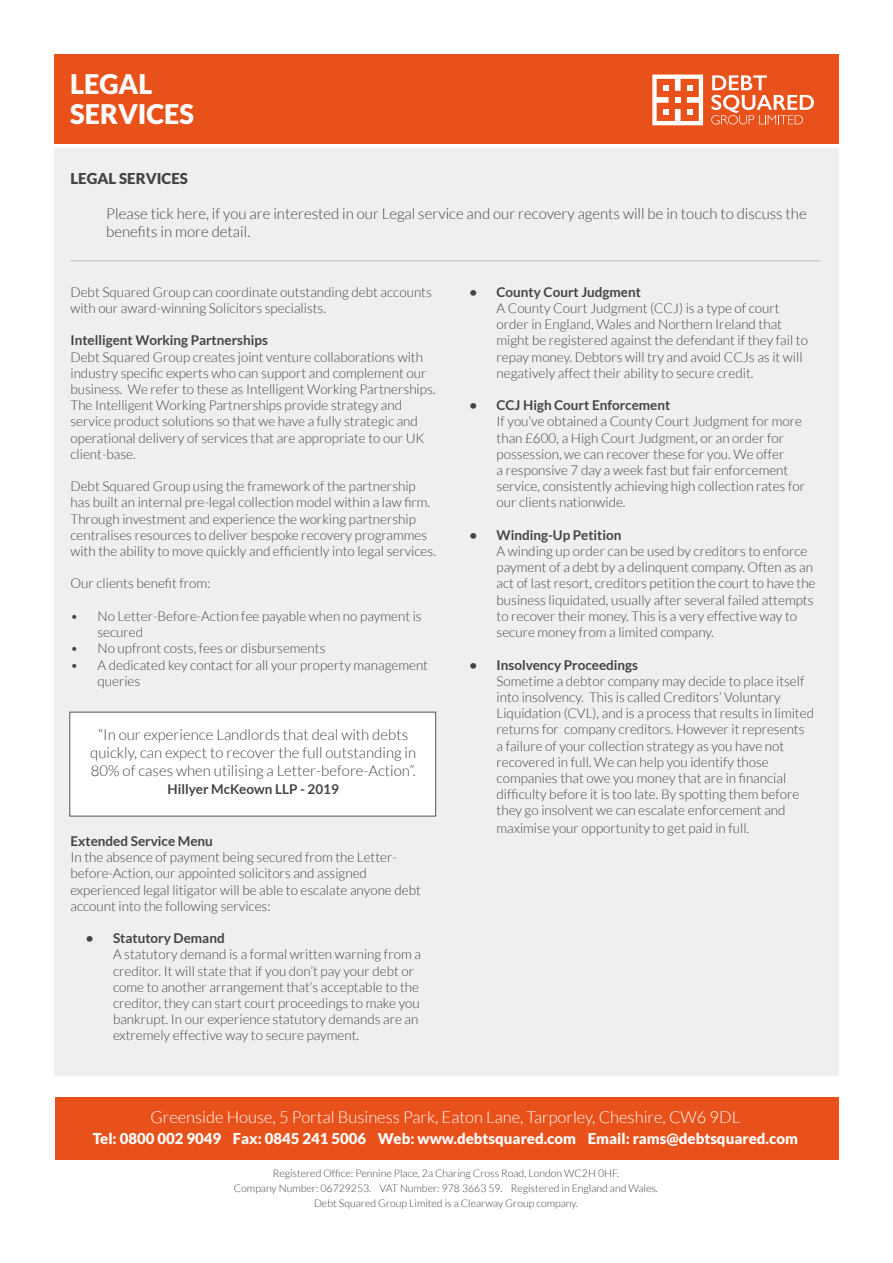
<style>
.page{position:relative;width:893px;height:1263px;background:#fff}
.page>*{position:absolute;margin:0;border:0;box-sizing:border-box;transform-origin:0 0}
.t1{font:900 27px/30px "Lato";color:#fff}
.t2{font:300 16.5px "Lato";color:#fff}
.t3{font:300 15px/18px "Lato";color:#444;text-align:center}
.t4{font:900 15px "Lato";color:#fff}
.t5{font:900 15px "Lato";color:#444}
.t6{font:300 13.5px/16.2px "Lato";color:#444}
.t7{font:700 13.5px "Lato";color:#444}
.t8{font:300 10.5px/15px "Lato";color:#434243;text-align:center}
.s1{color:#444344}
</style>
<div class="page">
<div style="left:54px;top:54px;width:785px;height:90px;background:#e9511b"></div>
<svg style="left:711px;top:75px;width:103px;height:49px"></svg>
<svg style="left:652px;top:75px;width:51px;height:50px"></svg>
<div style="left:55px;top:1097px;width:783px;height:63px;background:#e9511b"></div>
<div style="left:54px;top:148px;width:785px;height:928px;background:#eeefee"></div>
<div style="left:69px;top:712px;width:367px;height:104px;background:#fff;border:1px solid #565555"></div>
<hr style="left:70px;top:260px;width:750px;height:1px;background:#565555">
<h1 class="t1" style="left:70px;top:69px;width:126px">LEGAL<br>SERVICES</h1>
<p class="t5" style="left:70px;top:170px;width:119px">LEGAL SERVICES</p>
<p class="t3" style="left:106px;top:205px;width:702px;text-align:left">Please tick here, if you are interested in our Legal service and our recovery agents will be in touch to discuss the benefits in more detail.</p>
<p class="t6" style="left:70px;top:284px;width:363px">Debt Squared Group can coordinate outstanding debt accounts with our award-winning Solicitors specialists.</p>
<p class="t7" style="left:70px;top:333px;width:199px">Intelligent Working Partnerships</p>
<p class="t6" style="left:70px;top:349px;width:367px">Debt Squared Group creates joint venture collaborations with industry specific experts who can support and complement our business. We refer to these as Intelligent Working Partnerships.<br>The Intelligent Working Partnerships provide strategy and service product solutions so that we have a fully strategic and operational delivery of services that are appropriate to our UK client-base.</p>
<p class="t6" style="left:70px;top:478px;width:367px">Debt Squared Group using the framework of the partnership has built an internal pre-legal collection model within a law firm.<br>Through investment and experience the working partnership centralises resources to deliver bespoke recovery programmes with the ability to move quickly and efficiently into legal services.</p>
<p class="t6" style="left:70px;top:576px;width:142px">Our clients benefit from:</p>
<p class="t6" style="left:97px;top:608px;width:326px;text-indent:-27px">• No Letter-Before-Action fee payable when no payment is secured</p>
<p class="t6" style="left:70px;top:640px;width:256px">• No upfront costs, fees or disbursements</p>
<p class="t6" style="left:97px;top:657px;width:332px;text-indent:-27px">• A dedicated key contact for all your property management queries</p>
<p class="t3" style="left:90px;top:725px;width:328px">“In our experience Landlords that deal with debts quickly, can expect to recover the full outstanding in<br>80% of cases when utilising a Letter-before-Action”.</p>
<p class="t7" style="left:168px;top:781px;width:173px">Hillyer McKeown LLP - 2019</p>
<p class="t7" style="left:70px;top:833px;width:144px">Extended Service Menu</p>
<p class="t6" style="left:70px;top:849px;width:352px">In the absence of payment being secured from the Letter&shy;before-Action, our appointed solicitors and assigned experienced legal litigator will be able to escalate anyone debt account into the following services:</p>
<p class="t7" style="left:86px;top:930px;width:140px">• Statutory Demand</p>
<p class="t6" style="left:113px;top:946px;width:309px">A statutory demand is a formal written warning from a creditor. It will state that if you don’t pay your debt or come to another arrangement that’s acceptable to the creditor, they can start court proceedings to make you bankrupt. In our experience statutory demands are an extremely effective way to secure payment.</p>
<p class="t7" style="left:470px;top:284px;width:173px">• County Court Judgment</p>
<p class="t6" style="left:497px;top:300px;width:313px">A County Court Judgment (CCJ) is a type of court order in England, Wales and Northern Ireland that might be registered against the defendant if they fail to repay money. Debtors will try and avoid CCJs as it will negatively affect their ability to secure credit.</p>
<p class="t7" style="left:470px;top:398px;width:202px">• CCJ High Court Enforcement</p>
<p class="t6" style="left:497px;top:414px;width:310px">If you’ve obtained a County Court Judgment for more than £600, a High Court Judgment, or an order for possession, we can recover these for you. We offer<br>a responsive 7 day a week fast but fair enforcement service, consistently achieving high collection rates for our clients nationwide.</p>
<p class="t7" style="left:470px;top:527px;width:153px">• Winding-Up Petition</p>
<p class="t6" style="left:497px;top:543px;width:320px">A winding up order can be used by creditors to enforce payment of a debt by a delinquent company. Often as an act of last resort, creditors petition the court to have the business liquidated, usually after several failed attempts to recover their money. This is a very effective way to secure money from a limited company.</p>
<p class="t7" style="left:470px;top:657px;width:170px">• Insolvency Proceedings</p>
<p class="t6" style="left:497px;top:673px;width:319px">Sometime a debtor company may decide to place itself into insolvency. This is called Creditors’ Voluntary Liquidation (CVL), and is a process that results in limited returns for company creditors. However it represents a failure of your collection strategy as you have not recovered in full. We can help you identify those companies that owe you money that are in financial difficulty before it is too late. By spotting them before they go insolvent we can escalate enforcement and</p>
<p class="t6" style="left:497px;top:820px;width:254px">maximise your opportunity to get paid in full.</p>
<p class="t2" style="left:150px;top:1108px;width:591px">Greenside House, 5 Portal Business Park, Eaton Lane, Tarporley, Cheshire, CW6 9DL</p>
<p class="t4" style="left:93px;top:1130px;width:707px">Tel: 0800 002 9049 Fax: 0845 241 5006 Web: www.debtsquared.com Email: rams@debtsquared.com</p>
<p class="t8" style="left:234px;top:1166px;width:426px">Registered Office: Pennine Place, 2a Charing Cross Road, London WC2H 0HF.<br>Company Number: 06729253. <span class="s1">VAT Number: 978 3663 59.</span> Registered in England and Wales.<br>Debt Squared Group Limited is a Clearway Group company.</p>
</div>
